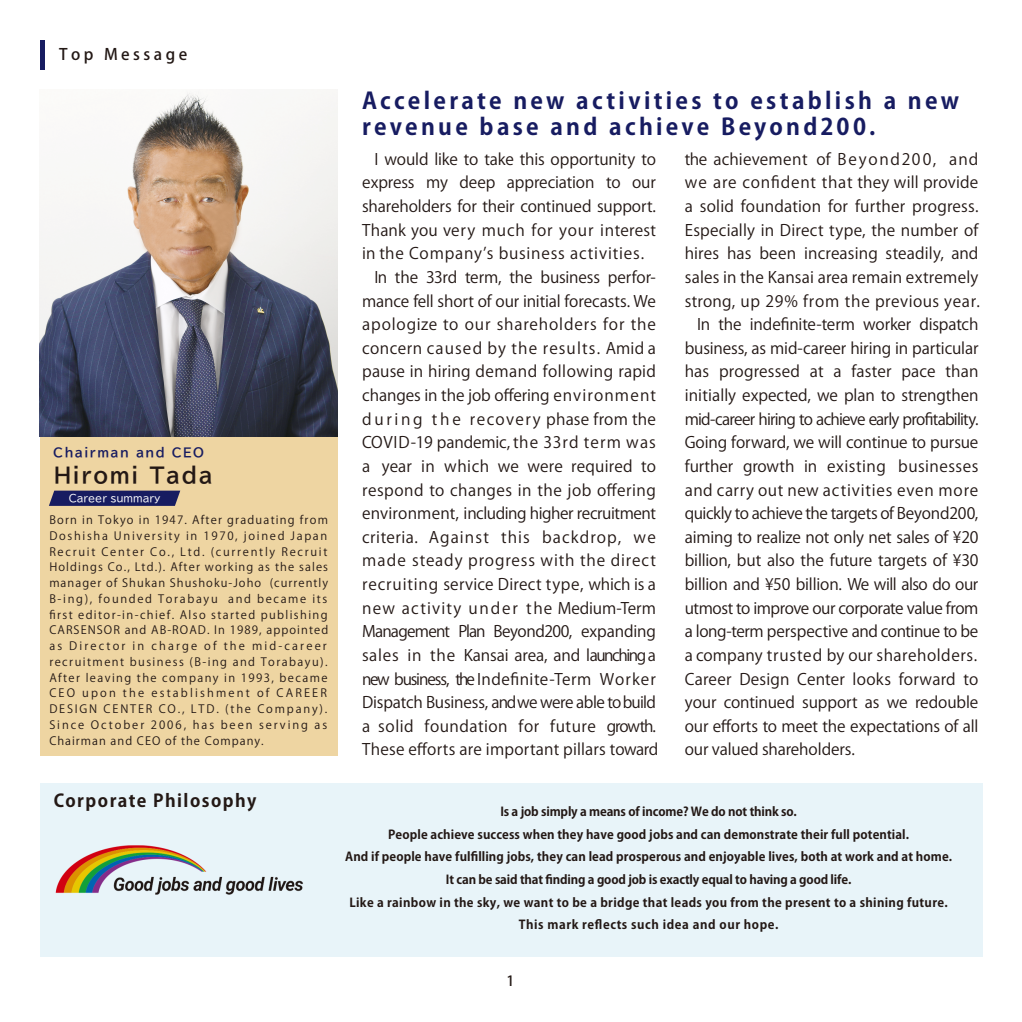
<style>
.page{position:relative;width:1022px;height:1022px;background:#fff}
.page>*{position:absolute;margin:0;border:0;box-sizing:border-box;transform-origin:0 0}
.t1{font:700 22.75px/25.9px "Koz Go Pro";letter-spacing:.145em;color:#171c61}
.t2{font:21px "BIZ UDP Gothic Bold";letter-spacing:.08em;color:#231815}
.t3{font:700 17.5px "Koz Go Pro";letter-spacing:.085em;color:#231815}
.t4{font:15.75px "Koz Go Pro";letter-spacing:.005em;color:#231815}
.t5{font:15.75px "Koz Go Pro";letter-spacing:.03em;color:#231815}
.t6{font:15.75px "Koz Go Pro";letter-spacing:-.025em;color:#231815}
.t7{font:15.75px "Koz Go Pro";letter-spacing:.05em;color:#231815}
.t8{font:15.75px "Koz Go Pro";letter-spacing:.025em;color:#231815}
.t9{font:15.75px "Koz Go Pro";letter-spacing:.07em;color:#231815}
.t10{font:15.75px "Koz Go Pro";letter-spacing:.035em;color:#231815}
.t11{font:15.75px "Koz Go Pro";letter-spacing:-.05em;color:#231815}
.t12{font:15.75px "Koz Go Pro";letter-spacing:-.015em;color:#231815}
.t13{font:15.75px "Koz Go Pro";letter-spacing:-.03em;color:#231815}
.t14{font:15.75px "Koz Go Pro";letter-spacing:-.04em;color:#231815}
.t15{font:15.75px "Koz Go Pro";letter-spacing:.055em;color:#231815}
.t16{font:15.75px "Koz Go Pro";letter-spacing:.065em;color:#231815}
.t17{font:15.75px "Koz Go Pro";letter-spacing:.04em;color:#231815}
.t18{font:15.75px "Koz Go Pro";letter-spacing:.08em;color:#231815}
.t19{font:500 15.75px "Koz Go Pro";letter-spacing:.22em;color:#231815}
.t20{font:500 14px "Koz Go Pro";color:#231815}
.t21{font:700 12.25px/22.8px "Koz Go Pro";letter-spacing:.01em;color:#231815;text-align:center}
.t22{font:12.25px "BIZ UDP Gothic Bold";letter-spacing:.12em;color:#171c61}
.t23{font:11.38px/15.8px "Koz Go Pro";letter-spacing:.13em;color:#231815;text-align:justify}
.t24{font:10.33px "BIZ UDP Gothic";color:#fff}
</style>
<div class="page">
<img style="left:40px;top:92px;width:297px;height:345px">
<div style="left:40px;top:437px;width:297px;height:318px;background:#eed5a2"></div>
<svg style="left:49px;top:491px;width:131px;height:15px;background:#202463"></svg>
<div style="left:40px;top:783px;width:942px;height:173px;background:#e8f4f9"></div>
<div style="left:40px;top:40px;width:5px;height:29px;background:#171c61"></div>
<img style="left:55px;top:845px;width:248px;height:49px">
<p class="t19" style="left:59px;top:44px;width:129px">Top Message</p>
<p class="t22" style="left:53px;top:446px;width:152px">Chairman and CEO</p>
<h2 class="t2" style="left:54px;top:464px;width:161px">Hiromi Tada</h2>
<p class="t24" style="left:69px;top:493px;width:93px">Career summary</p>
<p class="t23" style="left:49px;top:512px;width:280px">Born in Tokyo in 1947. After graduating from Doshisha University in 1970, joined Japan Recruit Center Co., Ltd. (currently Recruit Holdings Co., Ltd.). After working as the sales manager of Shukan Shushoku-Joho (currently B-ing), founded Torabayu and became its first editor-in-chief. Also started publishing CARSENSOR and AB-ROAD. In 1989, appointed as Director in charge of the mid-career recruitment business (B-ing and Torabayu).<br>After leaving the company in 1993, became CEO upon the establishment of CAREER DESIGN CENTER CO., LTD. (the Company).<br>Since October 2006, has been serving as Chairman and CEO of the Company.</p>
<p class="t3" style="left:54px;top:790px;width:204px">Corporate Philosophy</p>
<h1 class="t1" style="left:362px;top:89px;width:598px">Accelerate new activities to establish a new revenue base and achieve Beyond200.</h1>
<p class="t4" style="left:375px;top:149px;width:283px">I would like to take this opportunity to</p>
<p class="t4" style="left:362px;top:172px;width:295px">express my deep appreciation to our</p>
<p class="t4" style="left:362px;top:196px;width:295px">shareholders for their continued support.</p>
<p class="t5" style="left:362px;top:220px;width:295px">Thank you very much for your interest</p>
<p class="t7" style="left:362px;top:243px;width:283px">in the Companyʼs business activities.</p>
<p class="t4" style="left:375px;top:267px;width:283px">In the 33rd term, the business perfor-</p>
<p class="t4" style="left:362px;top:291px;width:295px">mance fell short of our initial forecasts. We</p>
<p class="t15" style="left:362px;top:314px;width:295px">apologize to our shareholders for the</p>
<p class="t16" style="left:362px;top:338px;width:295px">concern caused by the results. Amid a</p>
<p class="t4" style="left:362px;top:361px;width:295px">pause in hiring demand following rapid</p>
<p class="t4" style="left:362px;top:385px;width:295px">changes in the job offering environment</p>
<p class="t18" style="left:362px;top:409px;width:295px">during the recovery phase from the</p>
<p class="t17" style="left:362px;top:432px;width:295px">COVID-19 pandemic, the 33rd term was</p>
<p class="t4" style="left:362px;top:456px;width:295px">a year in which we were required to</p>
<p class="t5" style="left:362px;top:480px;width:295px">respond to changes in the job offering</p>
<p class="t6" style="left:362px;top:503px;width:295px">environment, including higher recruitment</p>
<p class="t9" style="left:362px;top:527px;width:295px">criteria. Against this backdrop, we</p>
<p class="t7" style="left:362px;top:550px;width:295px">made steady progress with the direct</p>
<p class="t5" style="left:362px;top:574px;width:295px">recruiting service Direct type, which is a</p>
<p class="t9" style="left:362px;top:598px;width:295px">new activity under the Medium-Term</p>
<p class="t14" style="left:362px;top:621px;width:295px">Management Plan Beyond200, expanding</p>
<p class="t4" style="left:362px;top:645px;width:295px">sales in the Kansai area, and launchinga</p>
<p class="t8" style="left:362px;top:669px;width:295px">new business, the Indefinite-Term Worker</p>
<p class="t6" style="left:362px;top:692px;width:295px">Dispatch Business, and we were able to build</p>
<p class="t5" style="left:362px;top:716px;width:295px">a solid foundation for future growth.</p>
<p class="t4" style="left:362px;top:739px;width:298px">These efforts are important pillars toward</p>
<p class="t10" style="left:685px;top:149px;width:295px">the achievement of Beyond200, and</p>
<p class="t5" style="left:685px;top:172px;width:295px">we are confident that they will provide</p>
<p class="t4" style="left:685px;top:196px;width:295px">a solid foundation for further progress.</p>
<p class="t4" style="left:685px;top:220px;width:295px">Especially in Direct type, the number of</p>
<p class="t4" style="left:685px;top:243px;width:295px">hires has been increasing steadily, and</p>
<p class="t4" style="left:685px;top:267px;width:295px">sales in the Kansai area remain extremely</p>
<p class="t10" style="left:685px;top:291px;width:297px">strong, up 29% from the previous year.</p>
<p class="t4" style="left:697px;top:314px;width:283px">In the indefinite-term worker dispatch</p>
<p class="t4" style="left:685px;top:338px;width:295px">business, as mid-career hiring in particular</p>
<p class="t4" style="left:685px;top:361px;width:295px">has progressed at a faster pace than</p>
<p class="t4" style="left:685px;top:385px;width:295px">initially expected, we plan to strengthen</p>
<p class="t11" style="left:685px;top:409px;width:295px">mid-career hiring to achieve early profitability.</p>
<p class="t4" style="left:685px;top:432px;width:295px">Going forward, we will continue to pursue</p>
<p class="t8" style="left:685px;top:456px;width:295px">further growth in existing businesses</p>
<p class="t7" style="left:685px;top:480px;width:295px">and carry out new activities even more</p>
<p class="t6" style="left:685px;top:503px;width:295px">quickly to achieve the targets of Beyond200,</p>
<p class="t4" style="left:685px;top:527px;width:295px">aiming to realize not only net sales of ¥20</p>
<p class="t4" style="left:685px;top:550px;width:295px">billion, but also the future targets of ¥30</p>
<p class="t12" style="left:685px;top:574px;width:295px">billion and ¥50 billion. We will also do our</p>
<p class="t13" style="left:685px;top:598px;width:295px">utmost to improve our corporate value from</p>
<p class="t6" style="left:685px;top:621px;width:295px">a long-term perspective and continue to be</p>
<p class="t5" style="left:685px;top:645px;width:294px">a company trusted by our shareholders.</p>
<p class="t4" style="left:685px;top:669px;width:295px">Career Design Center looks forward to</p>
<p class="t4" style="left:685px;top:692px;width:295px">your continued support as we redouble</p>
<p class="t4" style="left:685px;top:716px;width:295px">our efforts to meet the expectations of all</p>
<p class="t4" style="left:685px;top:739px;width:172px">our valued shareholders.</p>
<p class="t21" style="left:345px;top:801px;width:609px">Is a job simply a means of income? We do not think so.<br>People achieve success when they have good jobs and can demonstrate their full potential.<br>And if people have fulfilling jobs, they can lead prosperous and enjoyable lives, both at work and at home.<br>It can be said that finding a good job is exactly equal to having a good life.<br>Like a rainbow in the sky, we want to be a bridge that leads you from the present to a shining future.<br>This mark reflects such idea and our hope.</p>
<p class="t20" style="left:507px;top:972px;width:9px">1</p>
</div>
